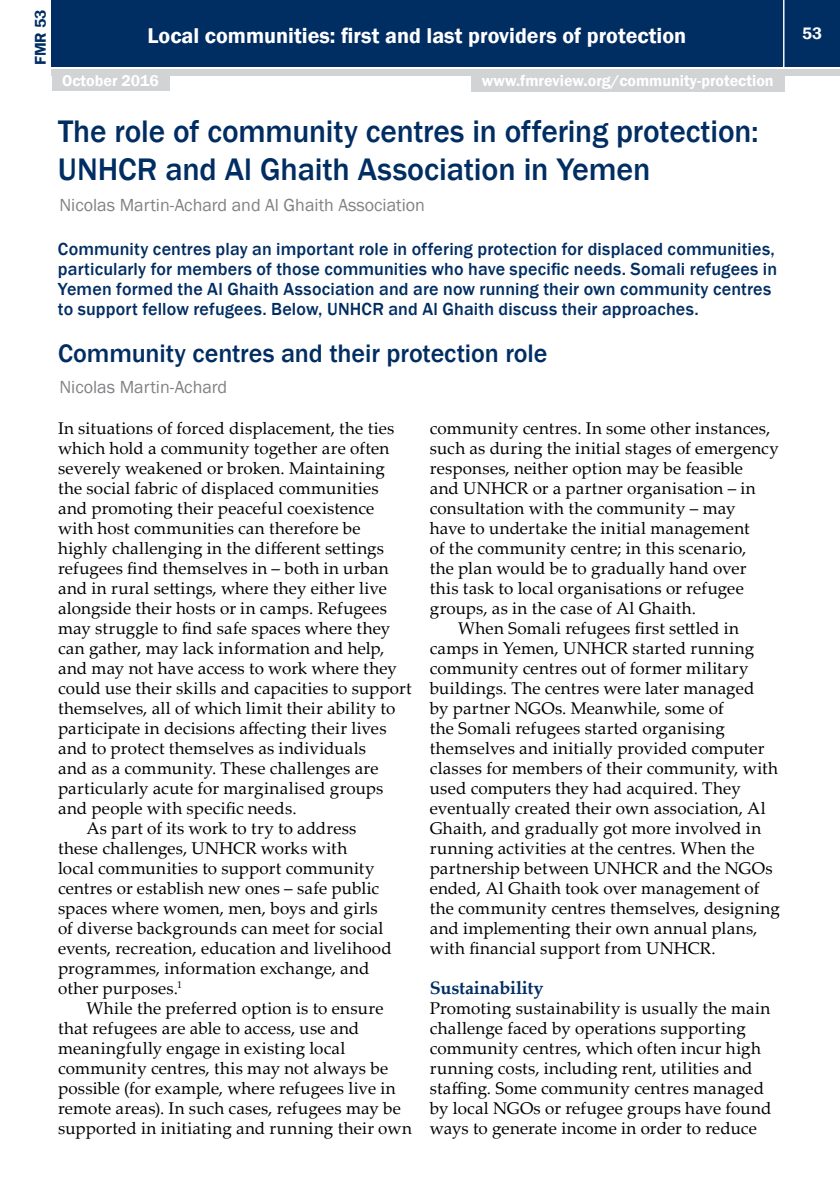
<style>
.page{position:relative;width:840px;height:1191px;background:#fff}
.page>*{position:absolute;margin:0;border:0;box-sizing:border-box;transform-origin:0 0}
.t1{font:500 32px/38px "Franklin Gothic";letter-spacing:-.005em;color:#002d62}
.t2{font:500 26px "Franklin Gothic";letter-spacing:-.005em;color:#002d62}
.t3{font:600 22px "Franklin Gothic";color:#fff}
.t4{font:500 18px/20px "Franklin Gothic";letter-spacing:.01em;color:#002d62}
.t5{font:18px "Franklin Gothic";color:#808285}
.t6{font:700 18px "Palatino Linotype";letter-spacing:-.01em;color:#002d62}
.t7{font:17px/20px "Palatino Linotype";letter-spacing:.01em;color:#000}
.t8{font:600 17px "Franklin Gothic";color:#fff}
.t9{font:600 16px "Franklin Gothic";color:#fff}
.t10{font:600 16px "Franklin Gothic";color:#002d62}
</style>
<div class="page">
<div style="left:52px;top:0;width:787px;height:66px;background:#002d62"></div>
<div style="left:52px;top:69px;width:787px;height:6px;background:#d1d3d4"></div>
<hr style="left:782px;top:0;width:2px;height:68px;background:#fff">
<div style="left:52px;top:73px;width:117px;height:18px;background:#d1d3d4"></div>
<div style="left:471px;top:74px;width:313px;height:18px;background:#d1d3d4"></div>
<p class="t10" style="left:31px;top:65px;width:57px;rotate:-90deg">FMR 53</p>
<p class="t3" style="left:147px;top:22px;width:540px">Local communities: first and last providers of protection</p>
<p class="t9" style="left:62px;top:71px;width:98px">October 2016</p>
<p class="t9" style="left:481px;top:71px;width:293px">www.fmreview.org/community-protection</p>
<h1 class="t1" style="left:58px;top:112px;width:701px">The role of community centres in offering protection:<br>UNHCR and Al Ghaith Association in Yemen</h1>
<p class="t5" style="left:59px;top:194px;width:367px">Nicolas Martin-Achard and Al Ghaith Association</p>
<p class="t4" style="left:58px;top:239px;width:720px">Community centres play an important role in offering protection for displaced communities, particularly for members of those communities who have specific needs. Somali refugees in Yemen formed the Al Ghaith Association and are now running their own community centres to support fellow refugees. Below, UNHCR and Al Ghaith discuss their approaches.</p>
<h2 class="t2" style="left:58px;top:337px;width:491px">Community centres and their protection role</h2>
<p class="t5" style="left:59px;top:376px;width:169px">Nicolas Martin-Achard</p>
<p class="t7" style="left:58px;top:417px;width:337px">In situations of forced displacement, the ties</p>
<p class="t7" style="left:58px;top:437px;width:333px">which hold a community together are often</p>
<p class="t7" style="left:58px;top:457px;width:328px">severely weakened or broken. Maintaining</p>
<p class="t7" style="left:58px;top:477px;width:322px">the social fabric of displaced communities</p>
<p class="t7" style="left:58px;top:497px;width:318px">and promoting their peaceful coexistence</p>
<p class="t7" style="left:58px;top:517px;width:304px">with host communities can therefore be</p>
<p class="t7" style="left:58px;top:537px;width:327px">highly challenging in the different settings</p>
<p class="t7" style="left:58px;top:557px;width:332px">refugees find themselves in – both in urban</p>
<p class="t7" style="left:58px;top:577px;width:330px">and in rural settings, where they either live</p>
<p class="t7" style="left:58px;top:597px;width:330px">alongside their hosts or in camps. Refugees</p>
<p class="t7" style="left:58px;top:617px;width:334px">may struggle to find safe spaces where they</p>
<p class="t7" style="left:58px;top:637px;width:328px">can gather, may lack information and help,</p>
<p class="t7" style="left:58px;top:657px;width:340px">and may not have access to work where they</p>
<p class="t7" style="left:58px;top:677px;width:355px">could use their skills and capacities to support</p>
<p class="t7" style="left:58px;top:697px;width:339px">themselves, all of which limit their ability to</p>
<p class="t7" style="left:58px;top:717px;width:330px">participate in decisions affecting their lives</p>
<p class="t7" style="left:58px;top:737px;width:309px">and to protect themselves as individuals</p>
<p class="t7" style="left:58px;top:757px;width:322px">and as a community. These challenges are</p>
<p class="t7" style="left:58px;top:777px;width:327px">particularly acute for marginalised groups</p>
<p class="t7" style="left:58px;top:797px;width:240px">and people with specific needs.</p>
<p class="t7" style="left:86px;top:817px;width:271px">As part of its work to try to address</p>
<p class="t7" style="left:58px;top:837px;width:290px">these challenges, UNHCR works with</p>
<p class="t7" style="left:58px;top:857px;width:318px">local communities to support community</p>
<p class="t7" style="left:58px;top:877px;width:322px">centres or establish new ones – safe public</p>
<p class="t7" style="left:58px;top:897px;width:321px">spaces where women, men, boys and girls</p>
<p class="t7" style="left:58px;top:917px;width:327px">of diverse backgrounds can meet for social</p>
<p class="t7" style="left:58px;top:937px;width:335px">events, recreation, education and livelihood</p>
<p class="t7" style="left:58px;top:957px;width:313px">programmes, information exchange, and</p>
<p class="t7" style="left:58px;top:977px;width:126px">other purposes.<sup>1</sup></p>
<p class="t7" style="left:86px;top:997px;width:298px">While the preferred option is to ensure</p>
<p class="t7" style="left:58px;top:1017px;width:302px">that refugees are able to access, use and</p>
<p class="t7" style="left:58px;top:1037px;width:289px">meaningfully engage in existing local</p>
<p class="t7" style="left:58px;top:1057px;width:331px">community centres, this may not always be</p>
<p class="t7" style="left:58px;top:1077px;width:339px">possible (for example, where refugees live in</p>
<p class="t7" style="left:58px;top:1097px;width:344px">remote areas). In such cases, refugees may be</p>
<p class="t7" style="left:58px;top:1117px;width:355px">supported in initiating and running their own</p>
<p class="t7" style="left:429px;top:417px;width:342px">community centres. In some other instances,</p>
<p class="t7" style="left:429px;top:437px;width:350px">such as during the initial stages of emergency</p>
<p class="t7" style="left:429px;top:457px;width:315px">responses, neither option may be feasible</p>
<p class="t7" style="left:429px;top:477px;width:327px">and UNHCR or a partner organisation – in</p>
<p class="t7" style="left:429px;top:497px;width:307px">consultation with the community – may</p>
<p class="t7" style="left:429px;top:517px;width:321px">have to undertake the initial management</p>
<p class="t7" style="left:429px;top:537px;width:318px">of the community centre; in this scenario,</p>
<p class="t7" style="left:429px;top:557px;width:318px">the plan would be to gradually hand over</p>
<p class="t7" style="left:429px;top:577px;width:315px">this task to local organisations or refugee</p>
<p class="t7" style="left:429px;top:597px;width:267px">groups, as in the case of Al Ghaith.</p>
<p class="t7" style="left:458px;top:617px;width:282px">When Somali refugees first settled in</p>
<p class="t7" style="left:429px;top:637px;width:326px">camps in Yemen, UNHCR started running</p>
<p class="t7" style="left:429px;top:657px;width:320px">community centres out of former military</p>
<p class="t7" style="left:429px;top:677px;width:326px">buildings. The centres were later managed</p>
<p class="t7" style="left:429px;top:697px;width:295px">by partner NGOs. Meanwhile, some of</p>
<p class="t7" style="left:429px;top:717px;width:296px">the Somali refugees started organising</p>
<p class="t7" style="left:429px;top:737px;width:336px">themselves and initially provided computer</p>
<p class="t7" style="left:429px;top:757px;width:349px">classes for members of their community, with</p>
<p class="t7" style="left:429px;top:777px;width:312px">used computers they had acquired. They</p>
<p class="t7" style="left:429px;top:797px;width:337px">eventually created their own association, Al</p>
<p class="t7" style="left:429px;top:817px;width:333px">Ghaith, and gradually got more involved in</p>
<p class="t7" style="left:429px;top:837px;width:326px">running activities at the centres. When the</p>
<p class="t7" style="left:429px;top:857px;width:344px">partnership between UNHCR and the NGOs</p>
<p class="t7" style="left:429px;top:877px;width:331px">ended, Al Ghaith took over management of</p>
<p class="t7" style="left:429px;top:897px;width:351px">the community centres themselves, designing</p>
<p class="t7" style="left:429px;top:917px;width:329px">and implementing their own annual plans,</p>
<p class="t7" style="left:429px;top:937px;width:287px">with financial support from UNHCR.</p>
<p class="t6" style="left:429px;top:975px;width:115px">Sustainability</p>
<p class="t7" style="left:429px;top:997px;width:343px">Promoting sustainability is usually the main challenge faced by operations supporting community centres, which often incur high running costs, including rent, utilities and staffing. Some community centres managed by local NGOs or refugee groups have found ways to generate income in order to reduce</p>
<p class="t8" style="left:801px;top:23px;width:21px">53</p>
</div>
